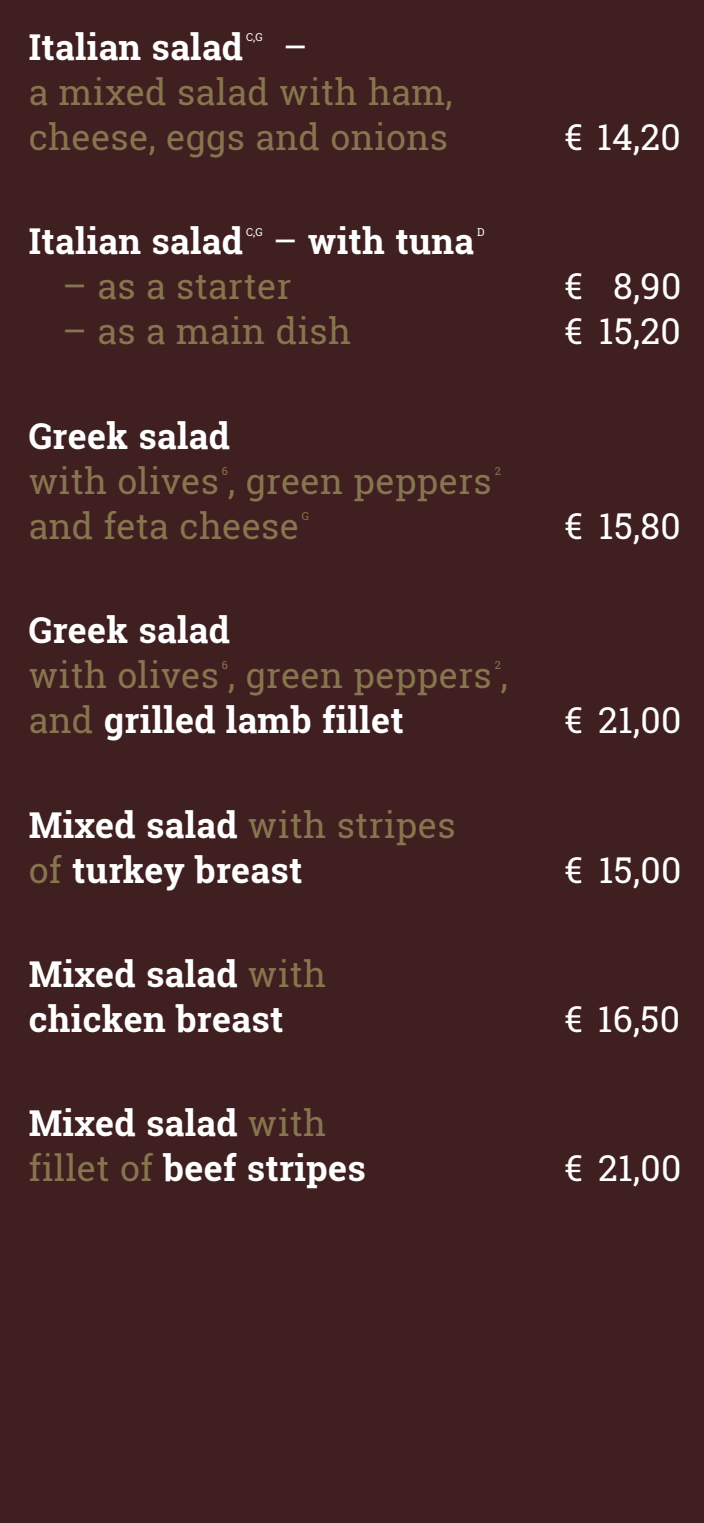
<style>
.page{position:relative;width:704px;height:1523px;background:#fff}
.page>*{position:absolute;margin:0;border:0;box-sizing:border-box;transform-origin:0 0}
.t1{font:700 35.62px/45px "Roboto Slab";letter-spacing:.01em;color:#fff}
.t2{font:35.62px/45px "Roboto Slab";letter-spacing:.01em;color:#86754f}
.t3{font:35.62px "Roboto Slab";letter-spacing:.01em;color:#fff}
.t4{font:10.94px "Roboto Slab";color:#fff}
.t5{font:10.94px "Roboto Slab";color:#86754f}
.s1{font-weight:400}
.s2{font-weight:400;color:#86754f}
</style>
<div class="page">
<div style="left:0;top:0;width:703px;height:1522px;background:#401f20"></div>
<p class="t1" style="left:29px;top:24px;width:216px">Italian salad</p>
<p class="t4" style="left:246px;top:30px;width:18px">C,G</p>
<p class="t3" style="left:283px;top:22px;width:26px">–</p>
<p class="t2" style="left:29px;top:69px;width:425px">a mixed salad with ham, cheese, eggs and onions</p>
<p class="t3" style="left:564px;top:112px;width:118px">€ 14,20</p>
<p class="t1" style="left:29px;top:218px;width:216px">Italian salad</p>
<p class="t4" style="left:246px;top:224px;width:18px">C,G</p>
<p class="t1" style="left:273px;top:218px;width:202px"><span class="s1">–</span> with tuna</p>
<p class="t4" style="left:477px;top:224px;width:9px">D</p>
<p class="t2" style="left:62px;top:263px;width:230px">– as a starter</p>
<p class="t3" style="left:564px;top:262px;width:118px">€ 8,90</p>
<p class="t2" style="left:62px;top:308px;width:290px">– as a main dish</p>
<p class="t3" style="left:564px;top:307px;width:118px">€ 15,20</p>
<p class="t1" style="left:29px;top:413px;width:203px">Greek salad</p>
<p class="t2" style="left:29px;top:458px;width:464px">with olives , green peppers</p>
<p class="t5" style="left:222px;top:463px;width:8px">6</p>
<p class="t5" style="left:494px;top:463px;width:8px">2</p>
<p class="t2" style="left:29px;top:503px;width:271px">and feta cheese</p>
<p class="t5" style="left:302px;top:508px;width:9px">G</p>
<p class="t3" style="left:564px;top:501px;width:118px">€ 15,80</p>
<p class="t1" style="left:29px;top:607px;width:203px">Greek salad</p>
<p class="t2" style="left:29px;top:652px;width:480px">with olives , green peppers ,</p>
<p class="t5" style="left:222px;top:658px;width:8px">6</p>
<p class="t5" style="left:494px;top:658px;width:8px">2</p>
<p class="t1" style="left:29px;top:697px;width:376px"><span class="s2">and</span> grilled lamb fillet</p>
<p class="t3" style="left:564px;top:696px;width:118px">€ 21,00</p>
<p class="t1" style="left:29px;top:802px;width:428px">Mixed salad <span class="s2">with stripes of</span> turkey breast</p>
<p class="t1" style="left:29px;top:951px;width:299px">Mixed salad <span class="s2">with </span>chicken breast</p>
<p class="t1" style="left:29px;top:1100px;width:338px">Mixed salad <span class="s2">with fillet of</span> beef stripes</p>
<p class="t3" style="left:564px;top:845px;width:118px">€ 15,00</p>
<p class="t3" style="left:564px;top:994px;width:117px">€ 16,50</p>
<p class="t3" style="left:564px;top:1144px;width:118px">€ 21,00</p>
</div>
